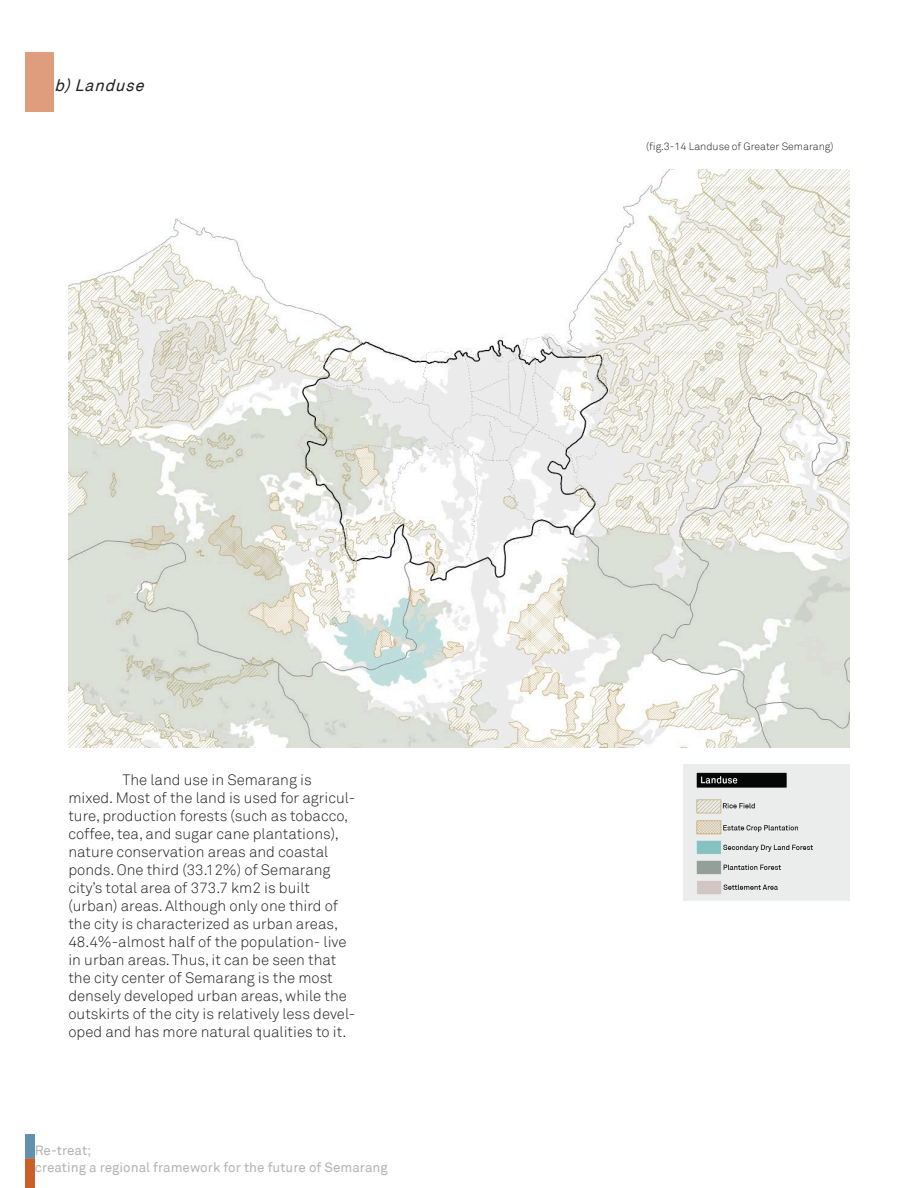
<style>
.page{position:relative;width:918px;height:1188px;background:#fff}
.page>*{position:absolute;margin:0;border:0;box-sizing:border-box;transform-origin:0 0}
.t1{font:italic 16.5px "Akkurat";color:#231f20}
.t2{font:300 15px/18px "Akkurat";color:#231f20}
.t3{font:13.5px/16.2px "Akkurat";color:#b3b3b3}
.t4{font:300 10.5px "Akkurat";color:#231f20}
</style>
<div class="page">
<img style="left:26px;top:1134px;width:9px;height:54px">
<img style="left:68px;top:169px;width:782px;height:579px">
<img style="left:684px;top:765px;width:166px;height:136px">
<p class="t1" style="left:54px;top:75px;width:96px">b)Landuse</p>
<p class="t2" style="left:68px;top:771px;width:288px;text-indent:54px">The land use in Semarang is mixed. Most of the land is used for agricul&shy;ture, production forests (such as tobacco, coffee, tea, and sugar cane plantations), nature conservation areas and coastal ponds. One third (33.12%) of Semarang city’s total area of 373.7 km2 is built (urban) areas. Although only one third of the city is characterized as urban areas, 48.4%-almost half of the population- live in urban areas. Thus, it can be seen that the city center of Semarang is the most densely developed urban areas, while the outskirts of the city is relatively less devel&shy;oped and has more natural qualities to it.</p>
<p class="t3" style="left:35px;top:1143px;width:354px">Re-treat;<br>creating a regional framework for the future of Semarang</p>
<p class="t4" style="left:646px;top:140px;width:189px">(fig.3-14 Landuse of Greater Semarang)</p>
</div>
